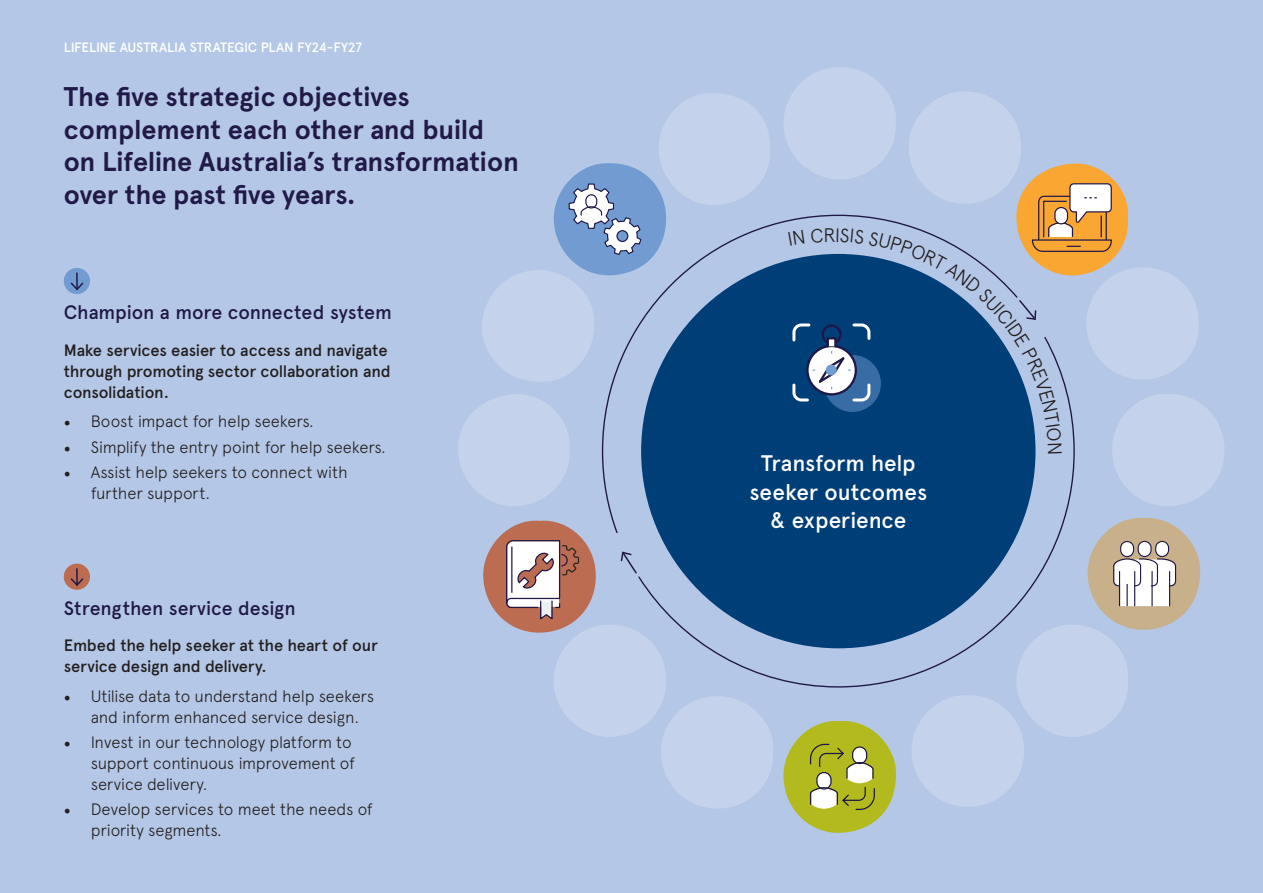
<style>
.page{position:relative;width:1263px;height:893px;background:#b4c7e6}
.page>*{position:absolute;margin:0;border:0;box-sizing:border-box;transform-origin:0 0}
.t1{font:700 27px/32.4px "Apercu";letter-spacing:-.005em;color:#211948}
.t2{font:500 22.5px/28.5px "Apercu";letter-spacing:-.005em;color:#fff;text-align:center}
.t3{font:500 19.5px "Apercu";letter-spacing:-.005em;color:#211948}
.t4{font:300 19.5px "Apercu";color:#231f20}
.t5{font:300 16.5px/21px "Apercu";letter-spacing:-.015em;color:#231f20}
.t6{font:500 16.5px/21px "Apercu";letter-spacing:-.015em;color:#231f20}
.t7{font:500 13.5px "Apercu";letter-spacing:-.01em;color:#fff}
.s1{font-family:"Minion Pro";font-weight:400;font-size:18px}
</style>
<div class="page">
<div style="left:64px;top:564px;width:26px;height:26px;background:#bc6c50;border-radius:50%"></div>
<svg style="left:70px;top:569px;width:14px;height:17px"></svg>
<div style="left:64px;top:268px;width:26px;height:26px;background:#729cd1;border-radius:50%"></div>
<svg style="left:69px;top:273px;width:16px;height:19px"></svg>
<svg style="left:458px;top:394px;width:112px;height:112px"></svg>
<svg style="left:783px;top:721px;width:113px;height:112px"></svg>
<svg style="left:912px;top:517px;width:289px;height:290px"></svg>
<hr style="left:1151px;top:571px;width:2px;height:35px;background:#1e1747">
<div style="left:1138px;top:541px;width:13px;height:15px;background:#fff;border-radius:6px"></div>
<div style="left:1137px;top:541px;width:14px;height:16px;border:1px solid #1e1747;border-radius:6px"></div>
<hr style="left:1169px;top:571px;width:1px;height:35px;background:#1e1747">
<div style="left:1156px;top:541px;width:12px;height:15px;background:#fff;border-radius:6px"></div>
<div style="left:1155px;top:541px;width:14px;height:16px;border:1px solid #1e1747;border-radius:6px"></div>
<hr style="left:1134px;top:571px;width:1px;height:35px;background:#1e1747">
<hr style="left:1119px;top:571px;width:1px;height:35px;background:#1e1747">
<hr style="left:1126px;top:584px;width:2px;height:22px;background:#1e1747">
<svg style="left:482px;top:93px;width:288px;height:289px"></svg>
<svg style="left:601px;top:214px;width:474px;height:474px"></svg>
<svg style="left:483px;top:518px;width:292px;height:290px"></svg>
<svg style="left:783px;top:67px;width:441px;height:440px"></svg>
<p class="t7" style="left:64px;top:39px;width:300px">LIFELINE AUSTRALIA STRATEGIC PLAN FY24-FY27</p>
<p class="t1" style="left:64px;top:81px;width:457px">The five strategic objectives complement each other and build on Lifeline Australia’s transformation over the past five years.</p>
<p class="t3" style="left:64px;top:300px;width:330px">Champion a more connected system</p>
<p class="t6" style="left:64px;top:340px;width:328px">Make services easier to access and navigate through promoting sector collaboration and consolidation.</p>
<p class="t5" style="left:64px;top:411px;width:252px"><span class="s1">•</span> Boost impact for help seekers.</p>
<p class="t5" style="left:64px;top:436px;width:324px"><span class="s1">•</span> Simplify the entry point for help seekers.</p>
<p class="t5" style="left:91px;top:462px;width:258px;text-indent:-27px"><span class="s1">•</span> Assist help seekers to connect with further support.</p>
<p class="t3" style="left:64px;top:596px;width:233px">Strengthen service design</p>
<p class="t6" style="left:64px;top:635px;width:316px">Embed the help seeker at the heart of our service design and delivery.</p>
<p class="t5" style="left:91px;top:685px;width:285px;text-indent:-27px"><span class="s1">•</span> Utilise data to understand help seekers and inform enhanced service design.</p>
<p class="t5" style="left:91px;top:732px;width:266px;text-indent:-27px"><span class="s1">•</span> Invest in our technology platform to support continuous improvement of service delivery.</p>
<p class="t5" style="left:91px;top:799px;width:284px;text-indent:-27px"><span class="s1">•</span> Develop services to meet the needs of priority segments.</p>
<p class="t4" style="left:823px;top:223px;width:14px">R</p>
<p class="t2" style="left:749px;top:449px;width:179px">Transform help seeker outcomes &amp; experience</p>
</div>
